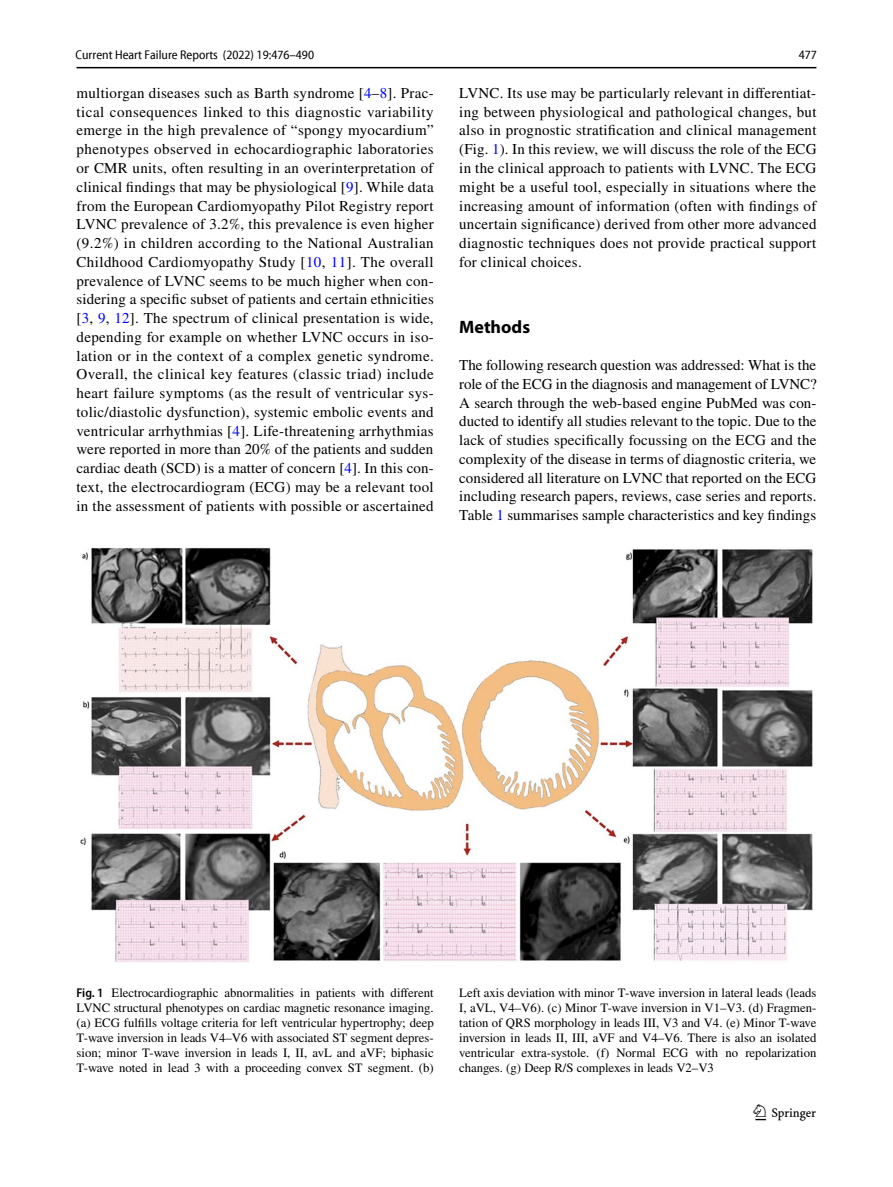
<style>
.page{position:relative;width:893px;height:1187px;background:#fff}
.page>*{position:absolute;margin:0;border:0;box-sizing:border-box;transform-origin:0 0}
.t1{font:22.5px "Springnew Regular 3";color:#000}
.t2{font:700 18px "Myriad Pro";color:#000}
.t3{font:15px/18.8px "STIX";letter-spacing:.02em;color:#000;text-align:justify}
.t4{font:12.75px/15px "STIX";color:#000;text-align:justify}
.t5{font:semi-condensed 12.75px "Myriad Pro Unic";color:#000}
.s1{color:#00f}
.s2{font-family:"Myriad Pro";font-weight:600;font-stretch:semi-condensed}
</style>
<div class="page">
<hr style="left:77px;top:67px;width:739px;height:1px;background:#000">
<img style="left:81px;top:547px;width:731px;height:415px">
<p class="t5" style="left:76px;top:50px;width:240px">Current Heart Failure Reports (2022) 19:476–490</p>
<p class="t5" style="left:799px;top:50px;width:20px">477</p>
<p class="t3" style="left:77px;top:84px;width:359px">multiorgan diseases such as Barth syndrome [<span class="s1">4</span>–<span class="s1">8</span>]. Prac&shy;tical consequences linked to this diagnostic variability emerge in the high prevalence of “spongy myocardium” phenotypes observed in echocardiographic laboratories or CMR units, often resulting in an overinterpretation of clinical findings that may be physiological [<span class="s1">9</span>]. While data from the European Cardiomyopathy Pilot Registry report LVNC prevalence of 3.2%, this prevalence is even higher (9.2%) in children according to the National Australian Childhood Cardiomyopathy Study [<span class="s1">10</span>, <span class="s1">11</span>]. The overall prevalence of LVNC seems to be much higher when con&shy;sidering a specific subset of patients and certain ethnicities [<span class="s1">3</span>, <span class="s1">9</span>, <span class="s1">12</span>]. The spectrum of clinical presentation is wide, depending for example on whether LVNC occurs in iso&shy;lation or in the context of a complex genetic syndrome.<br>Overall, the clinical key features (classic triad) include heart failure symptoms (as the result of ventricular sys&shy;tolic/diastolic dysfunction), systemic embolic events and ventricular arrhythmias [<span class="s1">4</span>]. Life-threatening arrhythmias were reported in more than 20% of the patients and sudden cardiac death (SCD) is a matter of concern [<span class="s1">4</span>]. In this con&shy;text, the electrocardiogram (ECG) may be a relevant tool in the assessment of patients with possible or ascertained</p>
<p class="t3" style="left:459px;top:84px;width:359px">LVNC. Its use may be particularly relevant in differentiat&shy;ing between physiological and pathological changes, but also in prognostic stratification and clinical management (Fig. <span class="s1">1</span>). In this review, we will discuss the role of the ECG in the clinical approach to patients with LVNC. The ECG might be a useful tool, especially in situations where the increasing amount of information (often with findings of uncertain significance) derived from other more advanced diagnostic techniques does not provide practical support for clinical choices.</p>
<p class="t2" style="left:459px;top:315px;width:72px">Methods</p>
<p class="t3" style="left:459px;top:357px;width:359px">The following research question was addressed: What is the role of the ECG in the diagnosis and management of LVNC?<br>A search through the web-based engine PubMed was con&shy;ducted to identify all studies relevant to the topic. Due to the lack of studies specifically focussing on the ECG and the complexity of the disease in terms of diagnostic criteria, we considered all literature on LVNC that reported on the ECG including research papers, reviews, case series and reports.<br>Table <span class="s1">1</span> summarises sample characteristics and key findings</p>
<p class="t4" style="left:77px;top:986px;width:359px"><span class="s2">Fig. 1</span> Electrocardiographic abnormalities in patients with different LVNC structural phenotypes on cardiac magnetic resonance imaging. (a) ECG fulfills voltage criteria for left ventricular hypertrophy; deep T-wave inversion in leads V4–V6 with associated ST segment depres&shy;sion; minor T-wave inversion in leads I, II, avL and aVF; biphasic T-wave noted in lead 3 with a proceeding convex ST segment. (b)</p>
<p class="t4" style="left:459px;top:986px;width:359px">Left axis deviation with minor T-wave inversion in lateral leads (leads I, aVL, V4–V6). (c) Minor T-wave inversion in V1–V3. (d) Fragmen&shy;tation of QRS morphology in leads III, V3 and V4. (e) Minor T-wave inversion in leads II, III, aVF and V4–V6. There is also an isolated ventricular extra-systole. (f) Normal ECG with no repolarization changes. (g) Deep R/S complexes in leads V2–V3</p>
<h1 class="t1" style="left:755px;top:1104px;width:62px">1 3</h1>
</div>
